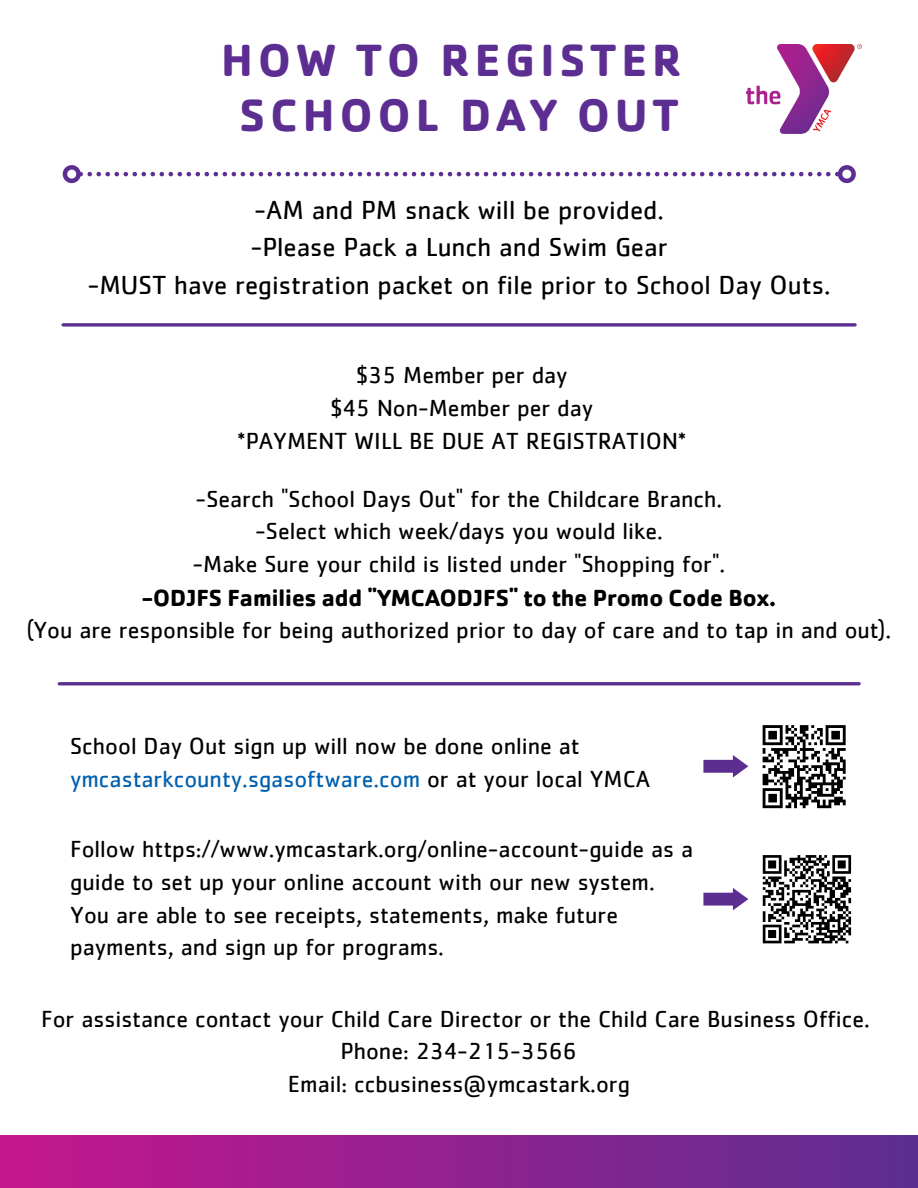
<style>
.page{position:relative;width:918px;height:1188px;background:#fff}
.page>*{position:absolute;margin:0;border:0;box-sizing:border-box;transform-origin:0 0}
.t1{font:700 46.8px/55.2px "Cachet Pro";letter-spacing:.11em;color:#5c2e91;text-align:center}
.t2{font:27px/37.2px "Cachet";color:#000;text-align:center}
.t3{font:700 24.15px "Cachet Pro";color:#000}
.t4{font:24px/32.7px "Cachet";color:#000;text-align:center}
.s1{color:#0060af}
</style>
<div class="page">
<hr style="left:59px;top:682px;width:800px;height:3px;background:#5c2e91">
<svg style="left:63px;top:323px;width:792px;height:4px;background:#754ea1"></svg>
<svg style="left:62px;top:165px;width:794px;height:19px"></svg>
<svg style="left:762px;top:855px;width:90px;height:89px"></svg>
<svg style="left:762px;top:725px;width:84px;height:84px"></svg>
<img style="left:746px;top:45px;width:116px;height:89px">
<svg style="left:703px;top:755px;width:45px;height:23px"></svg>
<svg style="left:703px;top:888px;width:45px;height:22px"></svg>
<div style="left:0;top:1136px;width:918px;height:52px;background:linear-gradient(to right,#c5168d,#5c2e91)"></div>
<h1 class="t1" style="left:221px;top:33px;width:462px">HOW TO REGISTER<br>SCHOOL DAY OUT</h1>
<p class="t2" style="left:87px;top:193px;width:745px">-AM and PM snack will be provided.<br>-Please Pack a Lunch and Swim Gear<br>-MUST have registration packet on file prior to School Day Outs.</p>
<p class="t4" style="left:237px;top:360px;width:451px">$35 Member per day<br>$45 Non-Member per day<br>*PAYMENT WILL BE DUE AT REGISTRATION*</p>
<p class="t4" style="left:193px;top:484px;width:534px">-Search "School Days Out" for the Childcare Branch. -Select which week/days you would like.<br>-Make Sure your child is listed under "Shopping for".</p>
<p class="t3" style="left:142px;top:582px;width:636px">-ODJFS Families add "YMCAODJFS" to the Promo Code Box.</p>
<p class="t4" style="left:27px;top:615px;width:866px">(You are responsible for being authorized prior to day of care and to tap in and out).</p>
<p class="t4" style="left:70px;top:731px;width:582px;text-align:left">School Day Out sign up will now be done online at <span class="s1">ymcastarkcounty.sgasoftware.com</span> or at your local YMCA</p>
<p class="t4" style="left:70px;top:834px;width:625px;text-align:left">Follow https://www.ymcastark.org/online-account-guide as a guide to set up your online account with our new system.<br>You are able to see receipts, statements, make future payments, and sign up for programs.</p>
<p class="t4" style="left:41px;top:1004px;width:830px">For assistance contact your Child Care Director or the Child Care Business Office.<br>Phone: 234-215-3566<br>Email: ccbusiness@ymcastark.org</p>
</div>
